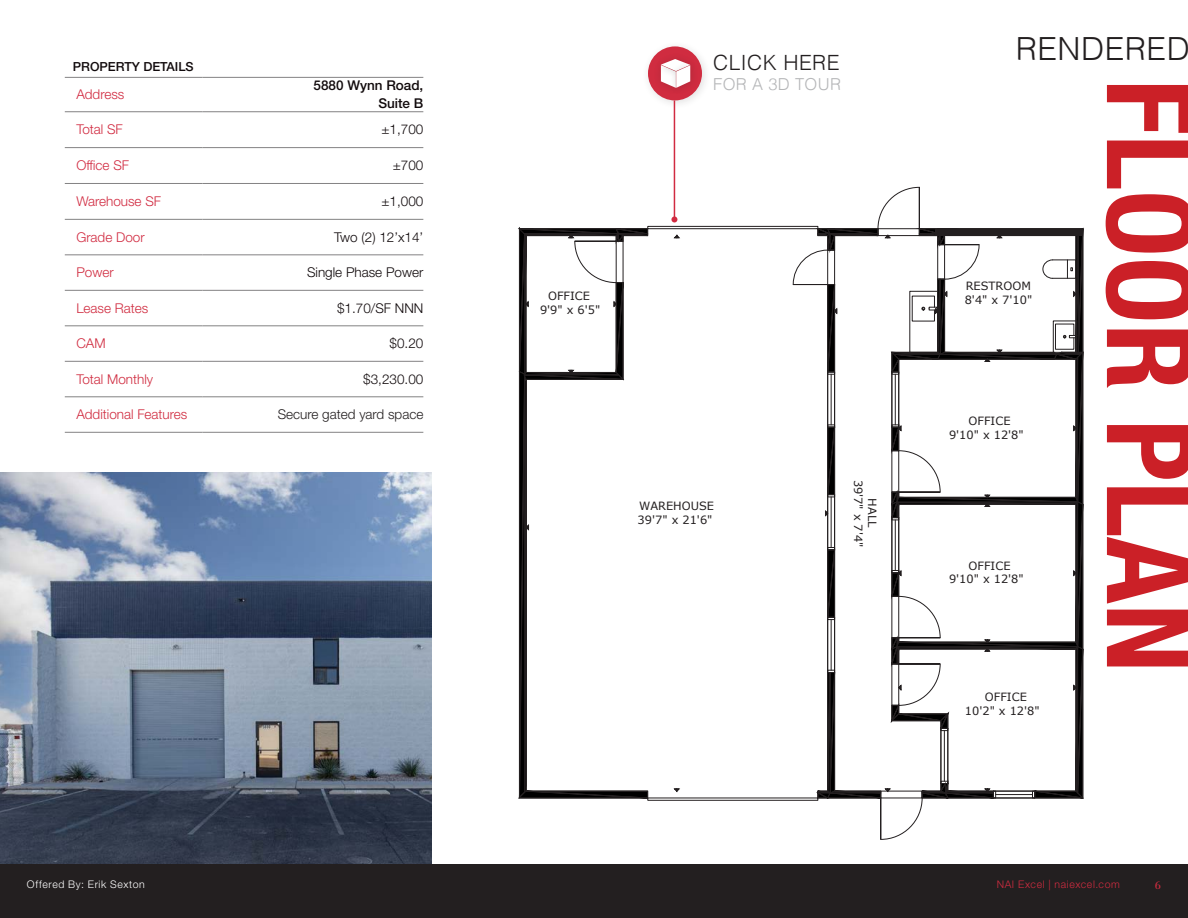
<style>
.page{position:relative;width:1188px;height:918px;background:#fff}
.page>*{position:absolute;margin:0;border:0;box-sizing:border-box;transform-origin:0 0}
.Extra_Large_Header{font:700 condensed 120px "Helvetica Neue";color:#cb2027}
.t1{font:300 31.95px "Helvetica";letter-spacing:.015em;color:#231f20}
.t2{font:300 21px "Helvetica";letter-spacing:.02em;color:#231f20}
.t3{font:300 16.5px "Helvetica";letter-spacing:.02em;color:#b5b6b8}
.Table_Red{font:300 13.5px "Helvetica Neue LT Std";color:#110a0c}
.Table_Red-2{font:300 13.5px "Helvetica Neue LT Std";color:#d02c40}
.Table_Red-3{font:300 13.5px "Helvetica Neue LT Std";color:#d12b41}
.Table_Red-4{font:300 13.5px "Helvetica Neue LT Std";color:#231f20}
.Table_Red-5{font:500 13.5px "Helvetica Neue LT Std";color:#110a0c}
.Property_Summary_TABLE_BLACK{font:500 12.45px "Helvetica Neue LT Std";color:#110a0c}
.t4{font:11.4px/14px "Verdana";color:#231f20;text-align:center}
.Page_Number{font:300 10.5px "Helvetica Neue LT Std";letter-spacing:.06em;color:#d02c40}
.Phone_Number{font:300 10.5px "Helvetica Neue LT Std";letter-spacing:.06em;color:#fff}
.Phone_Number-2{font:10.5px "Centennial LT Std";color:#d02c40}
</style>
<div class="page">
<img style="left:0;top:472px;width:432px;height:393px">
<div style="left:0;top:865px;width:1188px;height:53px;background:#231f20"></div>
<hr style="left:65px;top:77px;width:138px;height:1px;background:#838283">
<hr style="left:203px;top:77px;width:220px;height:1px;background:#838283">
<hr style="left:65px;top:111px;width:138px;height:1px;background:#838283">
<hr style="left:203px;top:111px;width:220px;height:1px;background:#838283">
<hr style="left:65px;top:147px;width:138px;height:1px;background:#838283">
<hr style="left:203px;top:147px;width:220px;height:1px;background:#838283">
<hr style="left:65px;top:183px;width:138px;height:1px;background:#838283">
<hr style="left:203px;top:183px;width:220px;height:1px;background:#838283">
<hr style="left:65px;top:219px;width:138px;height:1px;background:#838283">
<hr style="left:203px;top:219px;width:220px;height:1px;background:#838283">
<hr style="left:65px;top:254px;width:138px;height:1px;background:#838283">
<hr style="left:203px;top:254px;width:220px;height:1px;background:#838283">
<hr style="left:65px;top:290px;width:138px;height:1px;background:#838283">
<hr style="left:203px;top:290px;width:220px;height:1px;background:#838283">
<hr style="left:65px;top:325px;width:138px;height:1px;background:#838283">
<hr style="left:203px;top:325px;width:220px;height:1px;background:#838283">
<hr style="left:65px;top:361px;width:138px;height:1px;background:#838283">
<hr style="left:203px;top:361px;width:220px;height:1px;background:#838283">
<hr style="left:65px;top:396px;width:138px;height:1px;background:#838283">
<hr style="left:203px;top:396px;width:220px;height:1px;background:#838283">
<hr style="left:65px;top:432px;width:138px;height:1px;background:#838283">
<hr style="left:203px;top:432px;width:220px;height:1px;background:#838283">
<div style="left:642px;top:40px;width:69px;height:70px;background:#231f20;opacity:.14"></div>
<div style="left:648px;top:46px;width:54px;height:54px;background:#d02c40;border-radius:50%"></div>
<div style="left:653px;top:59px;width:32px;height:37px;background:#231f20;opacity:.19"></div>
<div style="left:655px;top:52px;width:43px;height:28px;background:#231f20;opacity:.19"></div>
<div style="left:669px;top:59px;width:30px;height:37px;background:#231f20;opacity:.19"></div>
<svg style="left:661px;top:59px;width:29px;height:29px"></svg>
<hr style="left:674px;top:100px;width:1px;height:119px;background:#d12b41">
<svg style="left:671px;top:216px;width:6px;height:6px"></svg>
<div style="left:648px;top:226px;width:170px;height:3px;border:1px solid #231f20"></div>
<svg style="left:674px;top:788px;width:6px;height:4px"></svg>
<svg style="left:674px;top:235px;width:6px;height:3px"></svg>
<svg style="left:793px;top:187px;width:291px;height:653px"></svg>
<svg style="left:518px;top:227px;width:130px;height:572px"></svg>
<div style="left:936px;top:229px;width:146px;height:7px;background:#231f20"></div>
<p class="Property_Summary_TABLE_BLACK" style="left:73px;top:59px;width:122px">PROPERTY DETAILS</p>
<p class="Table_Red-3" style="left:76px;top:86px;width:50px">Address</p>
<p class="Table_Red-5" style="left:314px;top:78px;width:111px">5880 Wynn Road,</p>
<p class="Table_Red-5" style="left:378px;top:96px;width:47px">Suite B</p>
<p class="Table_Red-3" style="left:76px;top:121px;width:48px">Total SF</p>
<p class="Table_Red" style="left:381px;top:121px;width:43px">±1,700</p>
<p class="Table_Red-3" style="left:76px;top:157px;width:54px">Office SF</p>
<p class="Table_Red" style="left:393px;top:157px;width:32px">±700</p>
<p class="Table_Red-3" style="left:76px;top:193px;width:86px">Warehouse SF</p>
<p class="Table_Red" style="left:381px;top:193px;width:43px">±1,000</p>
<p class="Table_Red-3" style="left:76px;top:229px;width:70px">Grade Door</p>
<p class="Table_Red" style="left:334px;top:229px;width:91px">Two (2) 12’x14’</p>
<p class="Table_Red-2" style="left:76px;top:264px;width:39px">Power</p>
<p class="Table_Red" style="left:307px;top:264px;width:118px">Single Phase Power</p>
<p class="Table_Red-2" style="left:76px;top:300px;width:74px">Lease Rates</p>
<p class="Table_Red" style="left:337px;top:300px;width:88px">$1.70/SF NNN</p>
<p class="Table_Red-2" style="left:76px;top:335px;width:31px">CAM</p>
<p class="Table_Red" style="left:390px;top:335px;width:35px">$0.20</p>
<p class="Table_Red-2" style="left:76px;top:371px;width:78px">Total Monthly</p>
<p class="Table_Red" style="left:363px;top:371px;width:62px">$3,230.00</p>
<p class="Table_Red-2" style="left:76px;top:406px;width:113px">Additional Features</p>
<p class="Table_Red-4" style="left:278px;top:406px;width:147px">Secure gated yard space</p>
<p class="t2" style="left:713px;top:44px;width:128px">CLICK HERE</p>
<p class="t3" style="left:713px;top:70px;width:129px">FOR A 3D TOUR</p>
<p class="t4" style="left:540px;top:289px;width:62px">OFFICE<br>9'9" x 6'5"</p>
<p class="t4" style="left:638px;top:499px;width:78px;text-align:left">WAREHOUSE<br>39'7" x 21'6"</p>
<p class="t4" style="left:879px;top:480px;width:69px;rotate:90deg">HALL<br>39'7" x 7'4"</p>
<p class="t1" style="left:1016px;top:22px;width:176px">RENDERED</p>
<p class="Extra_Large_Header" style="left:1249px;top:79px;width:595px;rotate:90deg">FLOOR PLAN</p>
<p class="t4" style="left:965px;top:279px;width:69px;text-align:left">RESTROOM<br>8'4" x 7'10"</p>
<p class="t4" style="left:949px;top:414px;width:76px">OFFICE<br>9'10" x 12'8"</p>
<p class="t4" style="left:949px;top:559px;width:76px">OFFICE<br>9'10" x 12'8"</p>
<p class="t4" style="left:965px;top:690px;width:76px;text-align:left;text-indent:20px">OFFICE<br>10'2" x 12'8"</p>
<p class="Phone_Number" style="left:27px;top:878px;width:119px">Offered By: Erik Sexton</p>
<p class="Page_Number" style="left:997px;top:878px;width:125px">NAI Excel | naiexcel.com</p>
<p class="Phone_Number-2" style="left:1155px;top:879px;width:8px">6</p>
</div>
